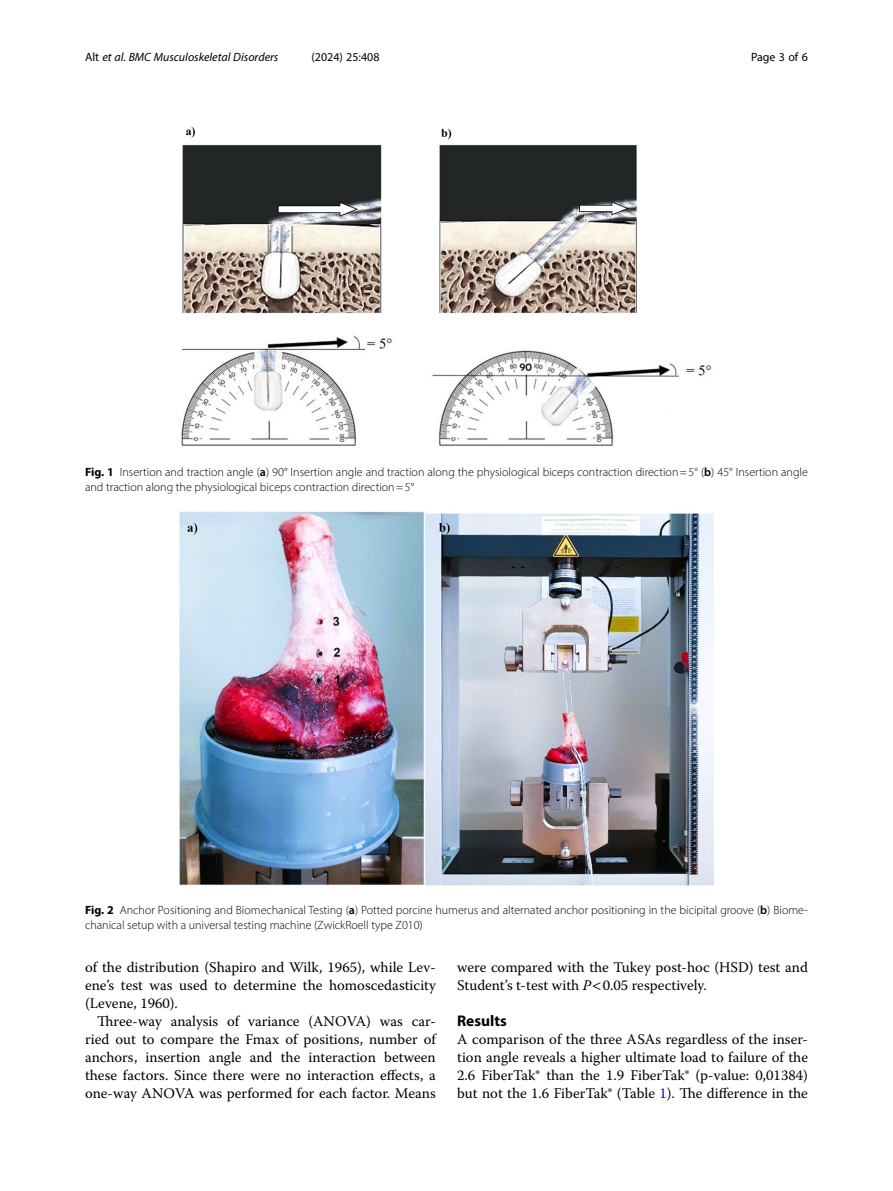
<style>
.page{position:relative;width:893px;height:1191px;background:#fff}
.page>*{position:absolute;margin:0;border:0;box-sizing:border-box;transform-origin:0 0}
.Head_1{font:700 15.45px "Myriad Pro";color:#000}
.Body_Text_Indent{font:14.7px/18px "Warnock Pro";color:#000;text-align:justify}
.Body_Text{font:14.7px/18px "Warnock Pro";color:#000;text-align:justify}
.Figure_Caption{font:300 12px/15px "Myriad Pro";color:#000}
.t1{font:italic 12px "Myriad Pro";color:#000}
.t2{font:12px "Myriad Pro";color:#000}
.s1{font-style:normal}
.s2{font-weight:700}
.s3{font-weight:600}
.s4{font-style:italic}
.s5{color:#00f}
</style>
<div class="page">
<img style="left:179px;top:511px;width:535px;height:375px">
<img style="left:181px;top:127px;width:531px;height:319px">
<p class="t1" style="left:85px;top:50px;width:195px"><span class="s1">Alt</span> et al. BMC Musculoskeletal Disorders</p>
<p class="t2" style="left:312px;top:50px;width:70px">(2024) 25:408</p>
<p class="t2" style="left:751px;top:50px;width:58px">Page 3 of 6</p>
<p class="Figure_Caption" style="left:85px;top:464px;width:724px"><span class="s2">Fig. 1</span> Insertion and traction angle (<span class="s3">a</span>) 90° Insertion angle and traction along the physiological biceps contraction direction=5° (<span class="s3">b</span>) 45° Insertion angle and traction along the physiological biceps contraction direction=5°</p>
<p class="Figure_Caption" style="left:85px;top:902px;width:724px"><span class="s2">Fig. 2</span> Anchor Positioning and Biomechanical Testing (<span class="s3">a</span>) Potted porcine humerus and alternated anchor positioning in the bicipital groove (<span class="s3">b</span>) Biome&shy;chanical setup with a universal testing machine (ZwickRoell type Z010)</p>
<p class="Body_Text" style="left:85px;top:958px;width:352px">of the distribution (Shapiro and Wilk, 1965), while Lev&shy;ene’s test was used to determine the homoscedasticity (Levene, 1960).</p>
<p class="Body_Text_Indent" style="left:85px;top:1012px;width:352px;text-indent:12px">Three-way analysis of variance (ANOVA) was car&shy;ried out to compare the Fmax of positions, number of anchors, insertion angle and the interaction between these factors. Since there were no interaction effects, a one-way ANOVA was performed for each factor. Means</p>
<p class="Body_Text_Indent" style="left:457px;top:958px;width:352px">were compared with the Tukey post-hoc (HSD) test and<br>Student’s t-test with <span class="s4">P</span> 0.05 respectively.</p>
<p class="Head_1" style="left:457px;top:1011px;width:51px">Results</p>
<p class="Body_Text" style="left:457px;top:1030px;width:352px">A comparison of the three ASAs regardless of the inser&shy;tion angle reveals a higher ultimate load to failure of the 2.6 FiberTak<span class="s3">®</span> than the 1.9 FiberTak<span class="s3">®</span> (p-value: 0,01384) but not the 1.6 FiberTak<span class="s3">®</span> (Table <span class="s5">1</span>). The difference in the</p>
</div>
